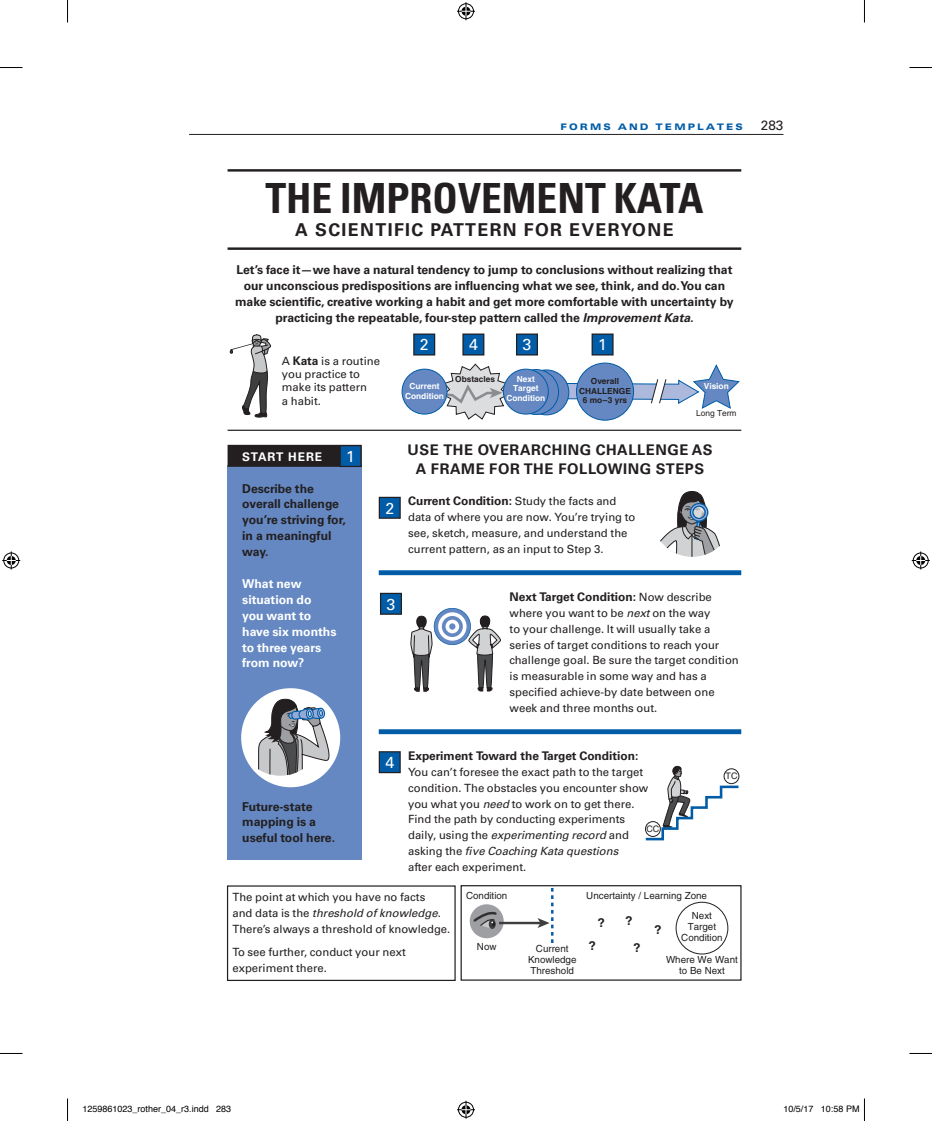
<style>
.page{position:relative;width:932px;height:1121px;background:#fff}
.page>*{position:absolute;margin:0;border:0;box-sizing:border-box;transform-origin:0 0}
.t1{font:700 condensed 41.55px "Univers LT Std";color:#231f20}
.t2{font:700 17.7px "Univers LT Std";letter-spacing:.08em;color:#231f20}
.t3{font:15.9px "Univers LT Std";color:#fff}
.t4{font:700 14.7px/18.3px "Univers LT Std";letter-spacing:.04em;color:#231f20;text-align:center}
.t5{font:13.5px "Univers LT Std";color:#231f20}
.t6{font:700 12.15px/15.9px "Univers LT Std";color:#231f20}
.t7{font:700 12.15px/15.9px "Univers LT Std";color:#fff}
.t8{font:700 12.15px "Helvetica LT Std";color:#231f20}
.t9{font:700 11.85px "Univers LT Std";color:#231f20}
.t10{font:700 11.85px "Univers LT Std";letter-spacing:.08em;color:#fff}
.t11{font:11.25px/15.9px "Univers LT Std";color:#231f20}
.t12{font:9.75px/10.9px "Helvetica LT Std";color:#231f20;text-align:center}
.t13{font:9px "Helvetica";color:#000}
.t14{font:900 expanded 9px "Univers LT Std";letter-spacing:.23em;color:#005ca7}
.t15{font:9px "Helvetica LT Std";color:#231f20}
.t16{font:700 8.4px/9.6px "Helvetica LT Std";color:#fff;text-align:center}
.t17{font:700 8.4px/9.6px "Helvetica LT Std";color:#231f20;text-align:center}
.t18{font:8.4px "Helvetica LT Std";color:#231f20}
.s1{font-style:italic}
.s2{font-weight:700;font-size:11.85px}
.s3{font-weight:400;font-size:11.25px}
</style>
<div class="page">
<hr style="left:189px;top:134px;width:594px;height:1px;background:#231f20">
<hr style="left:227px;top:169px;width:514px;height:3px;background:#231f20">
<hr style="left:227px;top:247px;width:514px;height:3px;background:#231f20">
<hr style="left:227px;top:429px;width:514px;height:2px;background:#231f20">
<div style="left:592px;top:334px;width:21px;height:21px;background:#005ca7"></div>
<div style="left:591px;top:333px;width:22px;height:22px;border:1px solid #231f20"></div>
<div style="left:516px;top:334px;width:21px;height:21px;background:#005ca7"></div>
<div style="left:516px;top:333px;width:22px;height:22px;border:1px solid #231f20"></div>
<div style="left:463px;top:334px;width:21px;height:21px;background:#005ca7"></div>
<div style="left:462px;top:333px;width:22px;height:22px;border:1px solid #231f20"></div>
<div style="left:414px;top:334px;width:20px;height:21px;background:#005ca7"></div>
<div style="left:413px;top:333px;width:22px;height:22px;border:1px solid #231f20"></div>
<div style="left:379px;top:570px;width:362px;height:5px;background:#005ca7"></div>
<div style="left:379px;top:729px;width:362px;height:5px;background:#005ca7"></div>
<div style="left:379px;top:497px;width:21px;height:21px;background:#005ca7"></div>
<div style="left:379px;top:497px;width:22px;height:22px;border:1px solid #231f20"></div>
<div style="left:380px;top:593px;width:21px;height:21px;background:#005ca7"></div>
<div style="left:380px;top:593px;width:22px;height:22px;border:1px solid #231f20"></div>
<div style="left:379px;top:751px;width:21px;height:21px;background:#005ca7"></div>
<div style="left:379px;top:751px;width:22px;height:22px;border:1px solid #231f20"></div>
<div style="left:227px;top:465px;width:134px;height:395px;background:#6588c2"></div>
<div style="left:227px;top:445px;width:134px;height:22px;background:#231f20"></div>
<div style="left:340px;top:445px;width:21px;height:21px;background:#005ca7"></div>
<div style="left:339px;top:445px;width:22px;height:22px;border:1px solid #231f20"></div>
<div style="left:241px;top:688px;width:99px;height:99px;background:#fff;border-radius:50%"></div>
<div style="left:227px;top:885px;width:228px;height:96px;border:1px solid #231f20"></div>
<svg style="left:230px;top:334px;width:41px;height:83px"></svg>
<svg style="left:442px;top:363px;width:67px;height:57px"></svg>
<svg style="left:524px;top:370px;width:45px;height:45px"></svg>
<svg style="left:513px;top:369px;width:45px;height:45px"></svg>
<div style="left:513px;top:369px;width:46px;height:46px;border:1px solid #005ca7;border-radius:50%"></div>
<div style="left:402px;top:369px;width:45px;height:45px;background:#6588c2;border-radius:50%"></div>
<div style="left:402px;top:369px;width:45px;height:45px;border:1px solid #005ca7;border-radius:50%"></div>
<div style="left:503px;top:369px;width:45px;height:45px;background:#6588c2;border-radius:50%"></div>
<div style="left:503px;top:369px;width:45px;height:45px;border:1px solid #005ca7;border-radius:50%"></div>
<div style="left:576px;top:363px;width:57px;height:57px;background:#6588c2;border-radius:50%"></div>
<svg style="left:551px;top:364px;width:189px;height:45px"></svg>
<svg style="left:257px;top:697px;width:74px;height:78px"></svg>
<svg style="left:660px;top:491px;width:60px;height:66px"></svg>
<svg style="left:410px;top:608px;width:91px;height:84px"></svg>
<svg style="left:645px;top:765px;width:95px;height:76px"></svg>
<div style="left:460px;top:885px;width:281px;height:95px;border:1px solid #231f20"></div>
<div style="left:675px;top:902px;width:53px;height:52px;border:1px solid #231f20;border-radius:50%"></div>
<svg style="left:469px;top:904px;width:34px;height:34px"></svg>
<hr style="left:499px;top:921px;width:42px;height:3px;background:#3e3e3f">
<svg style="left:537px;top:885px;width:16px;height:58px"></svg>
<svg style="left:0;top:67px;width:22px;height:1px"></svg>
<svg style="left:909px;top:67px;width:23px;height:1px"></svg>
<svg style="left:0;top:1053px;width:22px;height:1px"></svg>
<svg style="left:909px;top:1053px;width:23px;height:1px"></svg>
<svg style="left:67px;top:0;width:1px;height:22px"></svg>
<svg style="left:67px;top:1098px;width:1px;height:22px"></svg>
<svg style="left:864px;top:0;width:1px;height:22px"></svg>
<svg style="left:457px;top:2px;width:18px;height:18px"></svg>
<svg style="left:457px;top:1100px;width:18px;height:18px"></svg>
<svg style="left:2px;top:551px;width:18px;height:18px"></svg>
<svg style="left:911px;top:551px;width:18px;height:18px"></svg>
<svg style="left:864px;top:1098px;width:1px;height:22px"></svg>
<p class="t14" style="left:560px;top:121px;width:184px">FORMS AND TEMPLATES</p>
<p class="t5" style="left:760px;top:117px;width:24px">283</p>
<h1 class="t1" style="left:265px;top:173px;width:439px">THE IMPROVEMENT KATA</h1>
<h2 class="t2" style="left:295px;top:220px;width:380px">A SCIENTIFIC PATTERN FOR EVERYONE</h2>
<p class="t6" style="left:235px;top:262px;width:500px;text-align:center">Let’s face it—we have a natural tendency to jump to conclusions without realizing that our unconscious predispositions are influencing what we see, think, and do. You can make scientific, creative working a habit and get more comfortable with uncertainty by practicing the repeatable, four-step pattern called the <span class="s1">Improvement Kata.</span></p>
<p class="t11" style="left:282px;top:354px;width:100px;line-height:13.5px">A <span class="s2">Kata</span> is a routine you practice to make its pattern<br>a habit.</p>
<h3 class="t3" style="left:420px;top:335px;width:10px">2</h3>
<h3 class="t3" style="left:469px;top:335px;width:10px">4</h3>
<h3 class="t3" style="left:522px;top:335px;width:10px">3</h3>
<h3 class="t3" style="left:598px;top:335px;width:10px">1</h3>
<p class="t16" style="left:405px;top:381px;width:40px">Current<br>Condition</p>
<p class="t16" style="left:506px;top:374px;width:40px">Next<br>Target<br>Condition</p>
<p class="t16" style="left:703px;top:381px;width:27px">Vision</p>
<p class="t18" style="left:696px;top:408px;width:42px">Long Term</p>
<p class="t17" style="left:455px;top:374px;width:41px">Obstacles</p>
<p class="t17" style="left:579px;top:376px;width:53px">Overall<br>CHALLENGE<br>6 mo–3 yrs</p>
<h3 class="t3" style="left:346px;top:447px;width:10px">1</h3>
<p class="t10" style="left:242px;top:449px;width:81px">START HERE</p>
<p class="t6" style="left:242px;top:480px;width:105px">Describe the overall challenge you’re striving for, in a meaningful way.</p>
<p class="t7" style="left:242px;top:576px;width:96px">What new situation do<br>you want to have six months to three years from now?</p>
<p class="t6" style="left:242px;top:798px;width:94px">Future-state mapping is a useful tool here.</p>
<h3 class="t3" style="left:385px;top:498px;width:10px">2</h3>
<h3 class="t3" style="left:386px;top:594px;width:10px">3</h3>
<h3 class="t3" style="left:385px;top:753px;width:10px">4</h3>
<h3 class="t4" style="left:407px;top:441px;width:307px">USE THE OVERARCHING CHALLENGE AS<br>A FRAME FOR THE FOLLOWING STEPS</h3>
<p class="t9" style="left:408px;top:494px;width:210px">Current Condition: <span class="s3">Study the facts and</span></p>
<p class="t11" style="left:408px;top:509px;width:229px">data of where you are now. You’re trying to see, sketch, measure, and understand the current pattern, as an input to Step 3.</p>
<p class="t9" style="left:509px;top:589px;width:204px">Next Target Condition: <span class="s3">Now describe</span></p>
<p class="t11" style="left:509px;top:605px;width:231px">where you want to be <span class="s1">next</span> on the way<br>to your challenge. It will usually take a series of target conditions to reach your challenge goal. Be sure the target condition is measurable in some way and has a specified achieve-by date between one week and three months out.</p>
<p class="t9" style="left:408px;top:748px;width:232px">Experiment Toward the Target Condition:</p>
<p class="t11" style="left:408px;top:764px;width:242px">You can’t foresee the exact path to the target condition. The obstacles you encounter show you what you <span class="s1">need</span> to work on to get there.<br>Find the path by conducting experiments daily, using the <span class="s1">experimenting record</span> and asking the <span class="s1">five Coaching Kata questions<br></span>after each experiment.</p>
<p class="t15" style="left:725px;top:771px;width:13px">TC</p>
<p class="t15" style="left:646px;top:823px;width:14px">CC</p>
<p class="t11" style="left:232px;top:889px;width:219px">The point at which you have no facts<br>and data is the <span class="s1">threshold of knowledge</span>.<br>There’s always a threshold of knowledge.</p>
<p class="t11" style="left:232px;top:944px;width:175px">To see further, conduct your next experiment there.</p>
<p class="t12" style="left:466px;top:889px;width:43px">Condition</p>
<p class="t12" style="left:586px;top:889px;width:122px">Uncertainty / Learning Zone</p>
<p class="t12" style="left:681px;top:909px;width:43px">Next<br>Target<br>Condition</p>
<p class="t8" style="left:625px;top:913px;width:9px">?</p>
<p class="t8" style="left:597px;top:915px;width:9px">?</p>
<p class="t8" style="left:654px;top:922px;width:9px">?</p>
<p class="t12" style="left:477px;top:940px;width:21px">Now</p>
<p class="t8" style="left:588px;top:938px;width:9px">?</p>
<p class="t8" style="left:633px;top:940px;width:9px">?</p>
<p class="t12" style="left:528px;top:943px;width:50px">Current<br>Knowledge<br>Threshold</p>
<p class="t12" style="left:666px;top:954px;width:73px">Where We Want to Be Next</p>
<p class="t13" style="left:82px;top:1105px;width:150px">1259861023_rother_04_r3.indd 283</p>
<p class="t13" style="left:783px;top:1105px;width:78px">10/5/17 10:58 PM</p>
</div>
